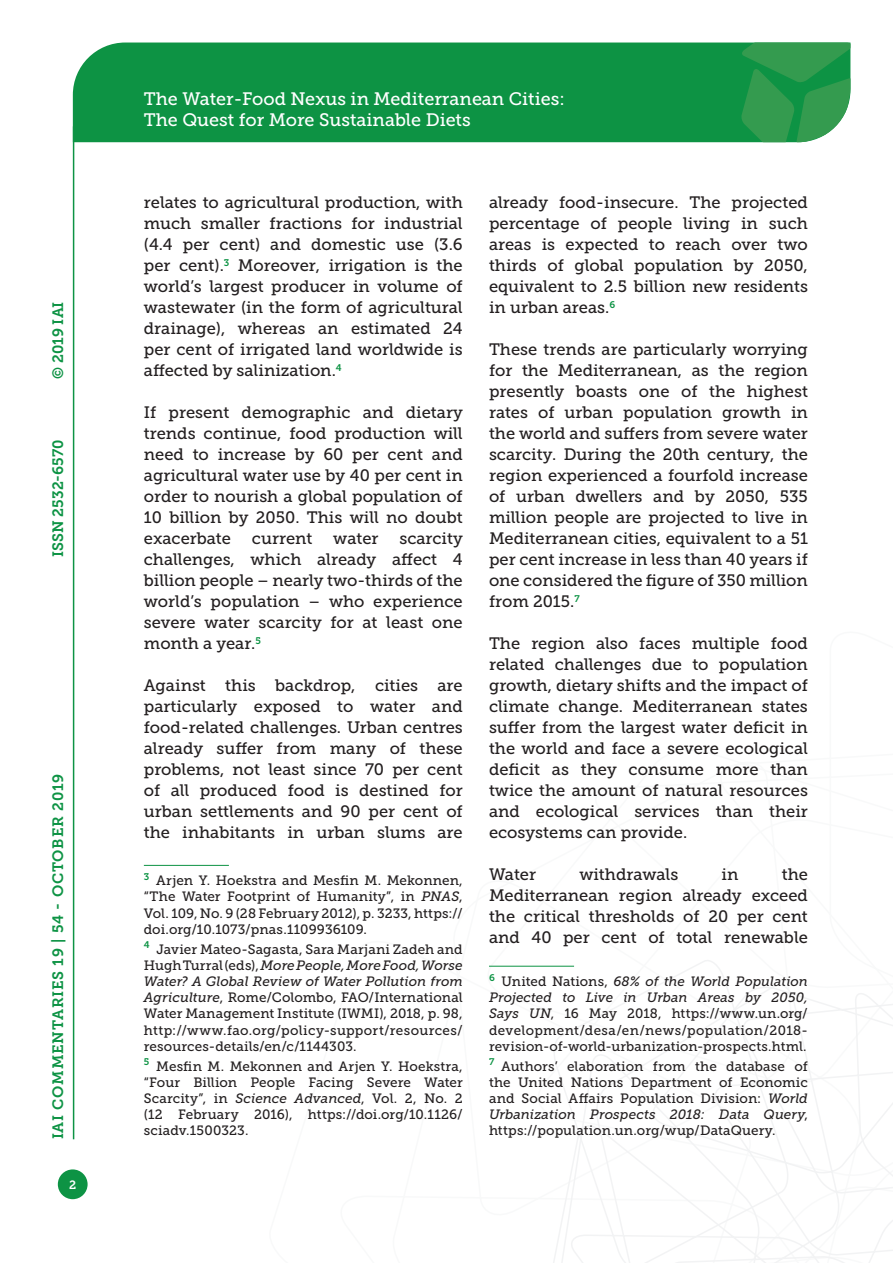
<style>
.page{position:relative;width:893px;height:1263px;background:#fff}
.page>*{position:absolute;margin:0;border:0;box-sizing:border-box;transform-origin:0 0}
.t1{font:18px/21.6px "Museo Slab 500";color:#fff}
.Testo{font:16.5px/21px "Museo Slab 500";color:#231f20;text-align:justify}
.t2{font:15px "Museo Slab 700";letter-spacing:.05em;color:#0d9344}
.t3{font:15px "Museo Slab 700";color:#0d9344}
.Nota{font:13.5px/16.2px "Museo Slab 500";letter-spacing:.01em;color:#231f20;text-align:justify}
.t4{font:12px "Museo Slab 700";color:#fff}
.s1{font-style:italic}
</style>
<div class="page">
<svg style="left:531px;top:960px;width:362px;height:303px"></svg>
<div style="left:73px;top:43px;width:668px;height:99px;background:#0d9344"></div>
<svg style="left:741px;top:43px;width:109px;height:99px;background:#339d54"></svg>
<div style="left:58px;top:1169px;width:30px;height:30px;background:#0d9344;border-radius:50%"></div>
<hr style="left:73px;top:126px;width:1px;height:1013px;background:#0d9344">
<hr style="left:144px;top:865px;width:85px;height:1px;background:#0d9344">
<hr style="left:489px;top:966px;width:85px;height:1px;background:#0d9344">
<p class="t2" style="left:50px;top:379px;width:79px;rotate:-90deg">© 2019 IAI</p>
<p class="t3" style="left:50px;top:557px;width:119px;rotate:-90deg">ISSN 2532-6570</p>
<p class="t2" style="left:50px;top:1139px;width:367px;rotate:-90deg">IAI COMMENTARIES 19 | 54 - OCTOBER 2019</p>
<p class="t4" style="left:69px;top:1178px;width:9px">2</p>
<p class="t1" style="left:144px;top:88px;width:422px">The Water-Food Nexus in Mediterranean Cities:<br>The Quest for More Sustainable Diets</p>
<p class="Testo" style="left:144px;top:192px;width:320px">relates to agricultural production, with much smaller fractions for industrial (4.4 per cent) and domestic use (3.6 per cent).<sup>3</sup> Moreover, irrigation is the world’s largest producer in volume of wastewater (in the form of agricultural drainage), whereas an estimated 24 per cent of irrigated land worldwide is affected by salinization.<sup>4</sup></p>
<p class="Testo" style="left:144px;top:402px;width:320px">If present demographic and dietary trends continue, food production will need to increase by 60 per cent and agricultural water use by 40 per cent in order to nourish a global population of 10 billion by 2050. This will no doubt exacerbate</p>
<p class="Testo" style="left:144px;top:528px;width:320px;text-indent:256px">scarcity challenges, which already affect 4 billion people – nearly two-thirds of the world’s population – who experience severe water scarcity for at least one month a year.<sup>5</sup></p>
<p class="Testo" style="left:144px;top:675px;width:320px">Against this backdrop, cities are particularly exposed to water and food-related challenges. Urban centres already suffer from many of these problems, not least since 70 per cent of all produced food is destined for urban settlements and 90 per cent of the inhabitants in urban slums are</p>
<p class="Nota" style="left:144px;top:872px;width:320px"><sup>3</sup> Arjen Y. Hoekstra and Mesfin M. Mekonnen, “The Water Footprint of Humanity”, in <span class="s1">PNAS</span>, Vol. 109, No. 9 (28 February 2012), p. 3233, https:// doi.org/10.1073/pnas.1109936109.</p>
<p class="Nota" style="left:144px;top:941px;width:320px"><sup>4</sup> Javier Mateo-Sagasta, Sara Marjani Zadeh and Hugh Turral (eds), <span class="s1">More People, More Food, Worse Water? A Global Review of Water Pollution from Agriculture</span>, Rome/Colombo, FAO/International Water Management Institute (IWMI), 2018, p. 98, http://www.fao.org/policy-support/resources/ resources-details/en/c/1144303.</p>
<p class="Nota" style="left:144px;top:1058px;width:320px"><sup>5</sup> Mesfin M. Mekonnen and Arjen Y. Hoekstra, “Four Billion People Facing Severe Water Scarcity”, in <span class="s1">Science Advanced</span>, Vol. 2, No. 2 (12 February 2016), https://doi.org/10.1126/ sciadv.1500323.</p>
<p class="Testo" style="left:252px;top:528px;width:62px">current</p>
<p class="Testo" style="left:333px;top:528px;width:47px">water</p>
<p class="Testo" style="left:489px;top:192px;width:320px">already food-insecure. The projected percentage of people living in such areas is expected to reach over two thirds of global population by 2050, equivalent to 2.5 billion new residents in urban areas.<sup>6</sup></p>
<p class="Testo" style="left:489px;top:339px;width:320px">These trends are particularly worrying for the Mediterranean, as the region presently boasts one of the highest rates of urban population growth in the world and suffers from severe water scarcity. During the 20th century, the region experienced a fourfold increase of urban dwellers and by 2050, 535 million people are projected to live in Mediterranean cities, equivalent to a 51 per cent increase in less than 40 years if one considered the figure of 350 million from 2015.<sup>7</sup></p>
<p class="Testo" style="left:489px;top:633px;width:320px">The region also faces multiple food related challenges due to population growth, dietary shifts and the impact of climate change. Mediterranean states suffer from the largest water deficit in the world and face a severe ecological deficit as they consume more than twice the amount of natural resources and ecological services than their ecosystems can provide.</p>
<p class="Testo" style="left:489px;top:864px;width:49px">Water</p>
<p class="Testo" style="left:579px;top:864px;width:100px">withdrawals</p>
<p class="Testo" style="left:721px;top:864px;width:18px">in</p>
<p class="Testo" style="left:489px;top:864px;width:320px;text-indent:293px">the Mediterranean region already exceed the critical thresholds of 20 per cent and 40 per cent of total renewable</p>
<p class="Nota" style="left:489px;top:973px;width:320px"><sup>6</sup> United Nations, <span class="s1">68% of the World Population Projected to Live in Urban Areas by 2050, Says UN</span>, 16 May 2018, https://www.un.org/ development/desa/en/news/population/2018- revision-of-world-urbanization-prospects.html.</p>
<p class="Nota" style="left:489px;top:1058px;width:320px"><sup>7</sup> Authors’ elaboration from the database of the United Nations Department of Economic and Social Affairs Population Division: <span class="s1">World Urbanization Prospects 2018: Data Query</span>, https://population.un.org/wup/DataQuery.</p>
</div>
